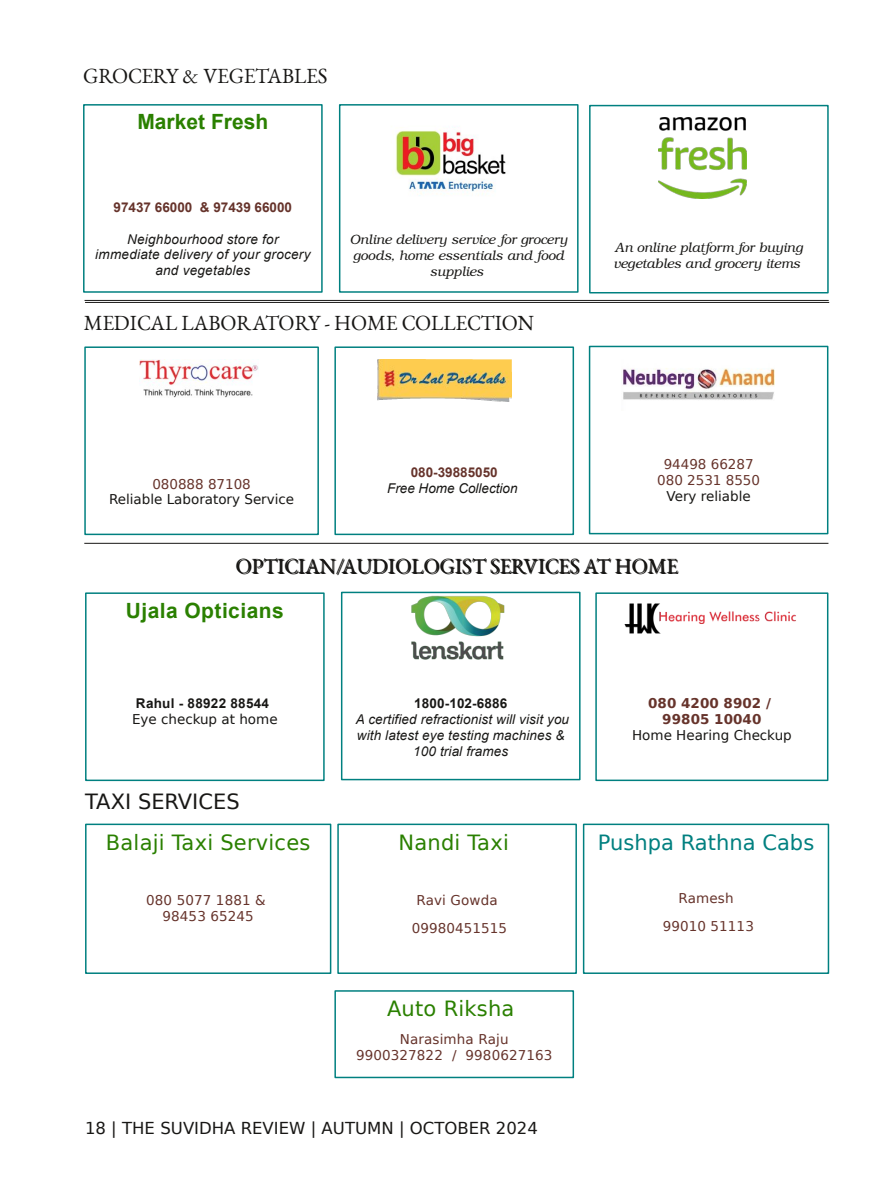
<style>
.page{position:relative;width:893px;height:1191px;background:#fff}
.page>*{position:absolute;margin:0;border:0;box-sizing:border-box;transform-origin:0 0}
.t1{font:21px "EB Garamond 12";color:#181715}
.t2{font:21px "DejaVu Sans";letter-spacing:.01em;color:#2a8000}
.t3{font:21px "DejaVu Sans";color:#008080}
.t4{font:700 21px "Arial";letter-spacing:.02em;color:#2a8000}
.t5{font:21px "DejaVu Sans";color:#181715}
.t6{font:700 21px "Arial";color:#2a8000}
.t7{font:16.5px "DejaVu Sans";color:#181715}
.t8{font:italic 13.5px/15.8px "Arial";letter-spacing:.01em;color:#181715;text-align:center}
.t9{font:13.5px/15.8px "DejaVu Sans";letter-spacing:.005em;color:#66332b;text-align:center}
.t10{font:italic 300 13.5px/16.2px "URW Bookman";color:#181715;text-align:center}
.t11{font:13.5px "DejaVu Sans";color:#181715}
.t12{font:700 13.5px "Arial";color:#66332b}
.t13{font:700 13.5px "Arial";letter-spacing:.02em;color:#181715}
.t14{font:700 13.5px/15.8px "DejaVu Sans";letter-spacing:.005em;color:#66332b;text-align:center}
</style>
<div class="page">
<div style="left:85px;top:823px;width:246px;height:151px;border:2px solid #008080"></div>
<div style="left:337px;top:823px;width:240px;height:151px;border:2px solid #008080"></div>
<div style="left:583px;top:823px;width:246px;height:151px;border:2px solid #008080"></div>
<div style="left:334px;top:990px;width:240px;height:88px;border:2px solid #008080"></div>
<div style="left:339px;top:104px;width:240px;height:189px;border:2px solid #008080"></div>
<div style="left:83px;top:104px;width:240px;height:189px;border:2px solid #008080"></div>
<div style="left:589px;top:105px;width:240px;height:188px;border:2px solid #008080"></div>
<img style="left:659px;top:118px;width:87px;height:80px">
<img style="left:395px;top:127px;width:111px;height:69px">
<hr style="left:85px;top:300px;width:744px;height:1px;background:#181715">
<div style="left:84px;top:346px;width:235px;height:189px;border:2px solid #008080"></div>
<img style="left:140px;top:359px;width:119px;height:38px">
<div style="left:334px;top:346px;width:240px;height:189px;border:2px solid #008080"></div>
<img style="left:378px;top:359px;width:134px;height:43px">
<div style="left:589px;top:346px;width:239px;height:188px;border:2px solid #008080"></div>
<img style="left:623px;top:368px;width:152px;height:32px">
<div style="left:85px;top:592px;width:240px;height:189px;border:2px solid #008080"></div>
<div style="left:341px;top:591px;width:240px;height:189px;border:2px solid #008080"></div>
<div style="left:595px;top:592px;width:233px;height:189px;border:2px solid #008080"></div>
<img style="left:409px;top:592px;width:99px;height:68px">
<img style="left:624px;top:603px;width:172px;height:31px">
<hr style="left:85px;top:302px;width:744px;height:1px;background:#181715">
<hr style="left:84px;top:543px;width:744px;height:1px;background:#181715">
<h1 class="t1" style="left:83px;top:68px;width:246px">GROCERY &amp; VEGETABLES</h1>
<h1 class="t6" style="left:137px;top:110px;width:132px">Market Fresh</h1>
<p class="t12" style="left:114px;top:200px;width:180px">97437 66000 &amp; 97439 66000</p>
<p class="t8" style="left:95px;top:231px;width:217px">Neighbourhood store for immediate delivery of your grocery and vegetables</p>
<p class="t10" style="left:350px;top:233px;width:219px">Online delivery service for grocery goods, home essentials and food supplies</p>
<h1 class="t1" style="left:84px;top:315px;width:452px">MEDICAL LABORATORY - HOME COLLECTION</h1>
<p class="t10" style="left:613px;top:241px;width:191px;text-align:left">An online platform for buying vegetables and grocery items</p>
<p class="t9" style="left:152px;top:476px;width:100px">080888 87108</p>
<p class="t11" style="left:109px;top:492px;width:187px">Reliable Laboratory Service</p>
<p class="t12" style="left:411px;top:464px;width:89px">080-39885050</p>
<p class="t8" style="left:387px;top:480px;width:132px">Free Home Collection</p>
<p class="t9" style="left:657px;top:457px;width:104px">94498 66287<br>080 2531 8550</p>
<p class="t11" style="left:667px;top:488px;width:86px">Very reliable</p>
<h1 class="t1" style="left:236px;top:559px;width:444px">OPTICIAN/AUDIOLOGIST SERVICES AT HOME</h1>
<h1 class="t4" style="left:126px;top:599px;width:159px">Ujala Opticians</h1>
<p class="t13" style="left:136px;top:696px;width:135px">Rahul - 88922 88544</p>
<p class="t11" style="left:132px;top:711px;width:147px">Eye checkup at home</p>
<h1 class="t5" style="left:85px;top:790px;width:156px">TAXI SERVICES</h1>
<h1 class="t2" style="left:106px;top:830px;width:206px">Balaji Taxi Services</h1>
<p class="t9" style="left:146px;top:892px;width:121px">080 5077 1881 &amp;<br>98453 65245</p>
<p class="t13" style="left:414px;top:696px;width:95px">1800-102-6886</p>
<p class="t8" style="left:356px;top:711px;width:215px">A certified refractionist will visit you with latest eye testing machines &amp;<br>100 trial frames</p>
<h1 class="t2" style="left:398px;top:830px;width:112px">Nandi Taxi</h1>
<p class="t9" style="left:412px;top:886px;width:97px;line-height:27.8px">Ravi Gowda<br>09980451515</p>
<h1 class="t2" style="left:387px;top:996px;width:129px">Auto Riksha</h1>
<p class="t9" style="left:356px;top:1031px;width:198px">Narasimha Raju<br>9900327822 / 9980627163</p>
<p class="t7" style="left:85px;top:1119px;width:454px">18 | THE SUVIDHA REVIEW | AUTUMN | OCTOBER 2024</p>
<p class="t14" style="left:648px;top:696px;width:124px">080 4200 8902 /<br>99805 10040</p>
<p class="t11" style="left:632px;top:727px;width:161px">Home Hearing Checkup</p>
<h1 class="t3" style="left:598px;top:830px;width:218px">Pushpa Rathna Cabs</h1>
<p class="t9" style="left:663px;top:884px;width:93px;line-height:27.8px">Ramesh<br>99010 51113</p>
</div>
